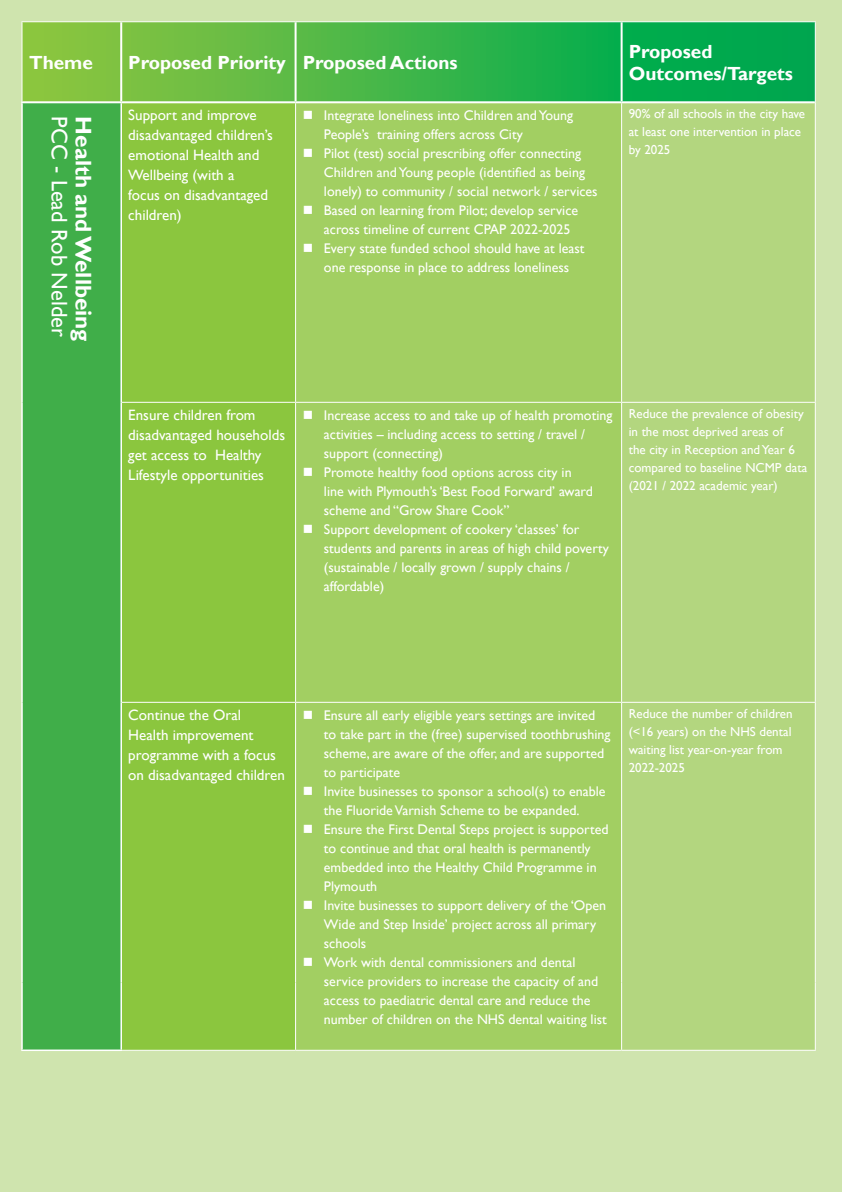
<style>
.page{position:relative;width:842px;height:1192px;background:#cfe4ae}
.page>*{position:absolute;margin:0;border:0;box-sizing:border-box;transform-origin:0 0}
.t1{font:700 22.5px "Gill Sans";color:#fff}
.t2{font:22.5px "Gill Sans";color:#fff}
.t3{font:700 19px/21.9px "Gill Sans";color:#fff}
.t4{font:15px/20px "Gill Sans";color:#fff}
.List_Paragraph{font:14px/19px "Gill Sans";color:#fff}
.List_Paragraph-2{font:13px/18px "Gill Sans";color:#fff}
</style>
<div class="page">
<svg style="left:23px;top:22px;width:792px;height:79px;background:#3db548"></svg>
<div style="left:23px;top:103px;width:97px;height:947px;background:#40ae49"></div>
<div style="left:122px;top:103px;width:173px;height:947px;background:#8bc63e"></div>
<div style="left:296px;top:103px;width:325px;height:947px;background:#a2cf62"></div>
<div style="left:622px;top:104px;width:193px;height:946px;background:#b3d67f"></div>
<hr style="left:120px;top:22px;width:2px;height:79px;background:#fff">
<hr style="left:295px;top:22px;width:2px;height:79px;background:#fff">
<hr style="left:621px;top:22px;width:2px;height:79px;background:#fff">
<hr style="left:295px;top:103px;width:1px;height:299px;background:#fff">
<hr style="left:621px;top:103px;width:1px;height:299px;background:#fff">
<hr style="left:815px;top:102px;width:1px;height:300px;background:#fff">
<hr style="left:122px;top:402px;width:174px;height:1px;background:#fff">
<hr style="left:296px;top:402px;width:326px;height:1px;background:#fff">
<hr style="left:295px;top:403px;width:1px;height:299px;background:#fff">
<hr style="left:622px;top:402px;width:194px;height:1px;background:#fff">
<hr style="left:621px;top:403px;width:1px;height:299px;background:#fff">
<hr style="left:815px;top:403px;width:1px;height:299px;background:#fff">
<hr style="left:122px;top:702px;width:174px;height:1px;background:#fff">
<hr style="left:296px;top:702px;width:326px;height:1px;background:#fff">
<hr style="left:295px;top:703px;width:1px;height:280px;background:#fff">
<hr style="left:622px;top:702px;width:194px;height:1px;background:#fff">
<hr style="left:621px;top:703px;width:1px;height:280px;background:#fff">
<hr style="left:815px;top:703px;width:1px;height:280px;background:#fff">
<hr style="left:295px;top:983px;width:1px;height:67px;background:#fff">
<hr style="left:621px;top:983px;width:1px;height:67px;background:#fff">
<hr style="left:815px;top:983px;width:1px;height:67px;background:#fff">
<hr style="left:122px;top:1050px;width:174px;height:1px;background:#fff">
<hr style="left:296px;top:1050px;width:326px;height:1px;background:#fff">
<hr style="left:622px;top:1050px;width:194px;height:1px;background:#fff">
<hr style="left:21px;top:103px;width:2px;height:299px;background:#fff">
<hr style="left:120px;top:103px;width:2px;height:299px;background:#fff">
<hr style="left:21px;top:402px;width:2px;height:300px;background:#fff">
<hr style="left:120px;top:402px;width:2px;height:300px;background:#fff">
<hr style="left:21px;top:702px;width:2px;height:281px;background:#fff">
<hr style="left:120px;top:702px;width:2px;height:281px;background:#fff">
<hr style="left:21px;top:983px;width:2px;height:67px;background:#fff">
<hr style="left:120px;top:983px;width:2px;height:67px;background:#fff">
<hr style="left:21px;top:1050px;width:101px;height:1px;background:#fff">
<hr style="left:22px;top:21px;width:99px;height:1px;background:#fff">
<hr style="left:121px;top:21px;width:175px;height:1px;background:#fff">
<hr style="left:296px;top:21px;width:326px;height:1px;background:#fff">
<hr style="left:622px;top:21px;width:194px;height:1px;background:#fff">
<hr style="left:22px;top:22px;width:1px;height:79px;background:#fff">
<hr style="left:815px;top:22px;width:1px;height:80px;background:#fff">
<hr style="left:21px;top:101px;width:100px;height:2px;background:#fff">
<hr style="left:121px;top:101px;width:175px;height:2px;background:#fff">
<hr style="left:296px;top:101px;width:326px;height:2px;background:#fff">
<hr style="left:622px;top:101px;width:193px;height:2px;background:#fff">
<p class="t3" style="left:29px;top:52px;width:65px">Theme</p>
<p class="t3" style="left:128px;top:52px;width:159px">Proposed Priority</p>
<p class="t3" style="left:303px;top:52px;width:156px">Proposed Actions</p>
<p class="t3" style="left:629px;top:41px;width:166px">Proposed<br>Outcomes/Targets</p>
<p class="t2" style="left:72px;top:116px;width:222px;rotate:90deg">PCC - Lead Rob Nelder</p>
<p class="t1" style="left:97px;top:116px;width:227px;rotate:90deg">Health and Wellbeing</p>
<p class="t4" style="left:128px;top:105px;width:146px">Support and improve disadvantaged children’s emotional Health and<br>Wellbeing (with a<br>focus on disadvantaged children)</p>
<p class="List_Paragraph" style="left:324px;top:106px;width:251px;text-indent:-21px">■ Integrate loneliness into Children and Young<br>People’s training offers across City</p>
<p class="List_Paragraph-2" style="left:629px;top:105px;width:178px">90% of all schools in the city have at least one intervention in place by 2025</p>
<p class="List_Paragraph" style="left:324px;top:144px;width:275px;text-indent:-21px">■ Pilot (test) social prescribing offer connecting<br>Children and Young people (identified as being lonely) to community / social network / services</p>
<p class="List_Paragraph" style="left:324px;top:201px;width:256px;text-indent:-21px">■ Based on learning from Pilot; develop service across timeline of current CPAP 2022-2025</p>
<p class="List_Paragraph" style="left:303px;top:239px;width:283px;text-align:center">■ Every state funded school should have at least one response in place to address loneliness</p>
<p class="t4" style="left:128px;top:405px;width:158px">Ensure children from disadvantaged households get access to Healthy<br>Lifestyle opportunities</p>
<p class="List_Paragraph" style="left:324px;top:406px;width:290px;text-indent:-21px">■ Increase access to and take up of health promoting activities – including access to setting / travel / support (connecting)</p>
<p class="List_Paragraph" style="left:324px;top:463px;width:271px;text-indent:-21px">■ Promote healthy food options across city in line with Plymouth’s ‘Best Food Forward’ award scheme and “Grow Share Cook”</p>
<p class="List_Paragraph" style="left:324px;top:520px;width:286px;text-indent:-21px">■ Support development of cookery ‘classes’ for students and parents in areas of high child poverty (sustainable / locally grown / supply chains / affordable)</p>
<p class="List_Paragraph-2" style="left:629px;top:405px;width:180px">Reduce the prevalence of obesity in the most deprived areas of<br>the city in Reception and Year 6 compared to baseline NCMP data (2021 / 2022 academic year)</p>
<p class="t4" style="left:128px;top:705px;width:158px">Continue the Oral<br>Health improvement programme with a focus on disadvantaged children</p>
<p class="List_Paragraph" style="left:324px;top:706px;width:288px;text-indent:-21px">■ Ensure all early eligible years settings are invited to take part in the (free) supervised toothbrushing scheme, are aware of the offer, and are supported to participate</p>
<p class="List_Paragraph" style="left:303px;top:782px;width:304px;text-align:center">■ Invite businesses to sponsor a school(s) to enable the Fluoride Varnish Scheme to be expanded.</p>
<p class="List_Paragraph" style="left:324px;top:820px;width:286px;text-indent:-21px">■ Ensure the First Dental Steps project is supported to continue and that oral health is permanently embedded into the Healthy Child Programme in Plymouth</p>
<p class="List_Paragraph" style="left:324px;top:896px;width:284px;text-indent:-21px">■ Invite businesses to support delivery of the ‘Open<br>Wide and Step Inside’ project across all primary schools</p>
<p class="List_Paragraph" style="left:324px;top:953px;width:284px;text-indent:-21px">■ Work with dental commissioners and dental service providers to increase the capacity of and access to paediatric dental care and reduce the number of children on the NHS dental waiting list</p>
<p class="List_Paragraph-2" style="left:629px;top:705px;width:165px">Reduce the number of children (&lt;16 years) on the NHS dental waiting list year-on-year from<br>2022-2025</p>
</div>
